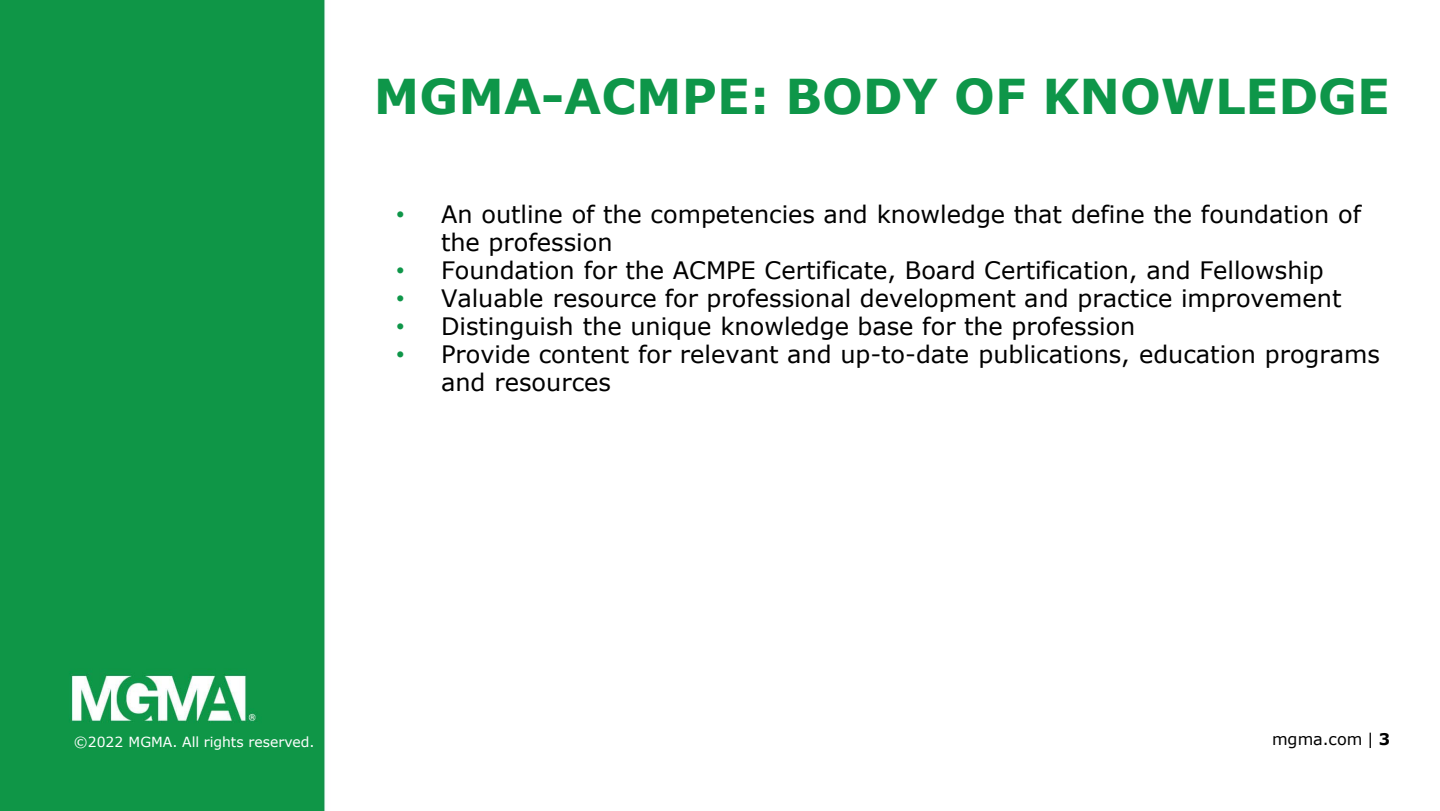
<style>
.page{position:relative;width:1440px;height:811px;background:#fff}
.page>*{position:absolute;margin:0;border:0;box-sizing:border-box;transform-origin:0 0}
.t1{font:700 48px "Verdana";color:#0e9649}
.t2{font:24px/28px "Verdana";color:#000}
.t3{font:16px "Verdana";color:#000}
.t4{font:14px "Verdana";color:#fff}
.s1{font-family:"Arial";color:#0e9649}
.s2{font-weight:700}
</style>
<div class="page">
<div style="left:0;top:0;width:325px;height:811px;background:#0f9647"></div>
<h1 class="t1" style="left:374px;top:63px;width:1018px">MGMA-ACMPE: BODY OF KNOWLEDGE</h1>
<p class="t2" style="left:441px;top:200px;width:922px;text-indent:-45px"><span class="s1">•</span> An outline of the competencies and knowledge that define the foundation of the profession</p>
<p class="t2" style="left:396px;top:256px;width:929px"><span class="s1">•</span> Foundation for the ACMPE Certificate, Board Certification, and Fellowship</p>
<p class="t2" style="left:396px;top:284px;width:947px"><span class="s1">•</span> Valuable resource for professional development and practice improvement</p>
<p class="t2" style="left:396px;top:312px;width:741px"><span class="s1">•</span> Distinguish the unique knowledge base for the profession</p>
<p class="t2" style="left:441px;top:340px;width:940px;text-indent:-45px"><span class="s1">•</span> Provide content for relevant and up-to-date publications, education programs and resources</p>
<p class="t4" style="left:74px;top:732px;width:242px">©2022 MGMA. All rights reserved.</p>
<p class="t3" style="left:1272px;top:729px;width:120px">mgma.com | <span class="s2">3</span></p>
</div>
